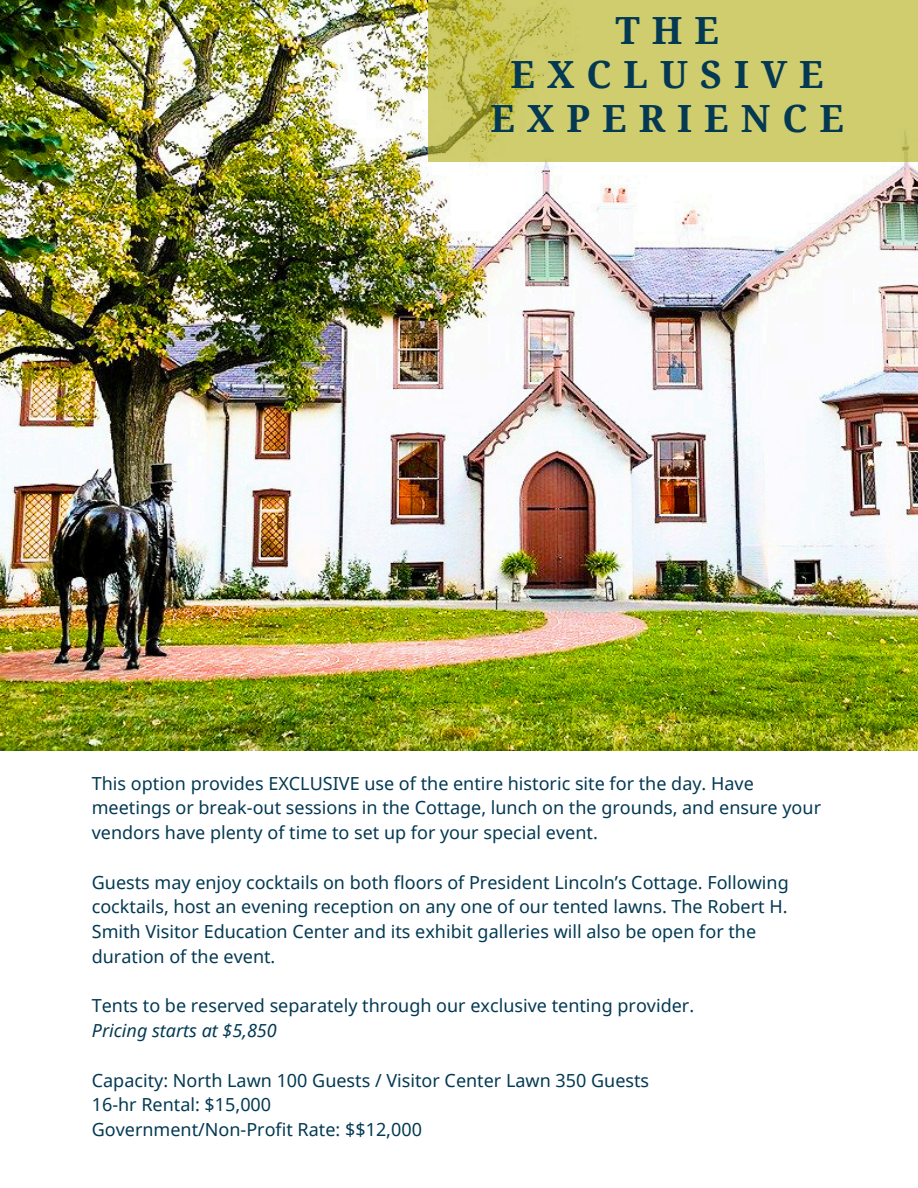
<style>
.page{position:relative;width:918px;height:1188px;background:#fff}
.page>*{position:absolute;margin:0;border:0;box-sizing:border-box;transform-origin:0 0}
.t1{font:700 37.5px/43.8px "Noto Serif";letter-spacing:.32em;color:#033953;text-align:center}
.t2{font:18px/24.8px "Noto Sans";color:#033953}
.t3{font:italic 18px "Noto Sans";color:#033953}
</style>
<div class="page">
<img style="left:0;top:0;width:918px;height:751px">
<svg style="left:428px;top:0;width:490px;height:161px;background:#ccc969"></svg>
<h1 class="t1" style="left:490px;top:8px;width:355px">THE<br>EXCLUSIVE<br>EXPERIENCE</h1>
<p class="t2" style="left:92px;top:770px;width:731px">This option provides EXCLUSIVE use of the entire historic site for the day. Have meetings or break-out sessions in the Cottage, lunch on the grounds, and ensure your vendors have plenty of time to set up for your special event.</p>
<p class="t2" style="left:92px;top:869px;width:698px">Guests may enjoy cocktails on both floors of President Lincoln’s Cottage. Following cocktails, host an evening reception on any one of our tented lawns. The Robert H.<br>Smith Visitor Education Center and its exhibit galleries will also be open for the duration of the event.</p>
<p class="t2" style="left:92px;top:993px;width:604px">Tents to be reserved separately through our exclusive tenting provider.</p>
<p class="t3" style="left:92px;top:1018px;width:186px">Pricing starts at $5,850</p>
<p class="t2" style="left:92px;top:1067px;width:559px">Capacity: North Lawn 100 Guests / Visitor Center Lawn 350 Guests<br>16-hr Rental: $15,000<br>Government/Non-Profit Rate: $$12,000</p>
</div>
